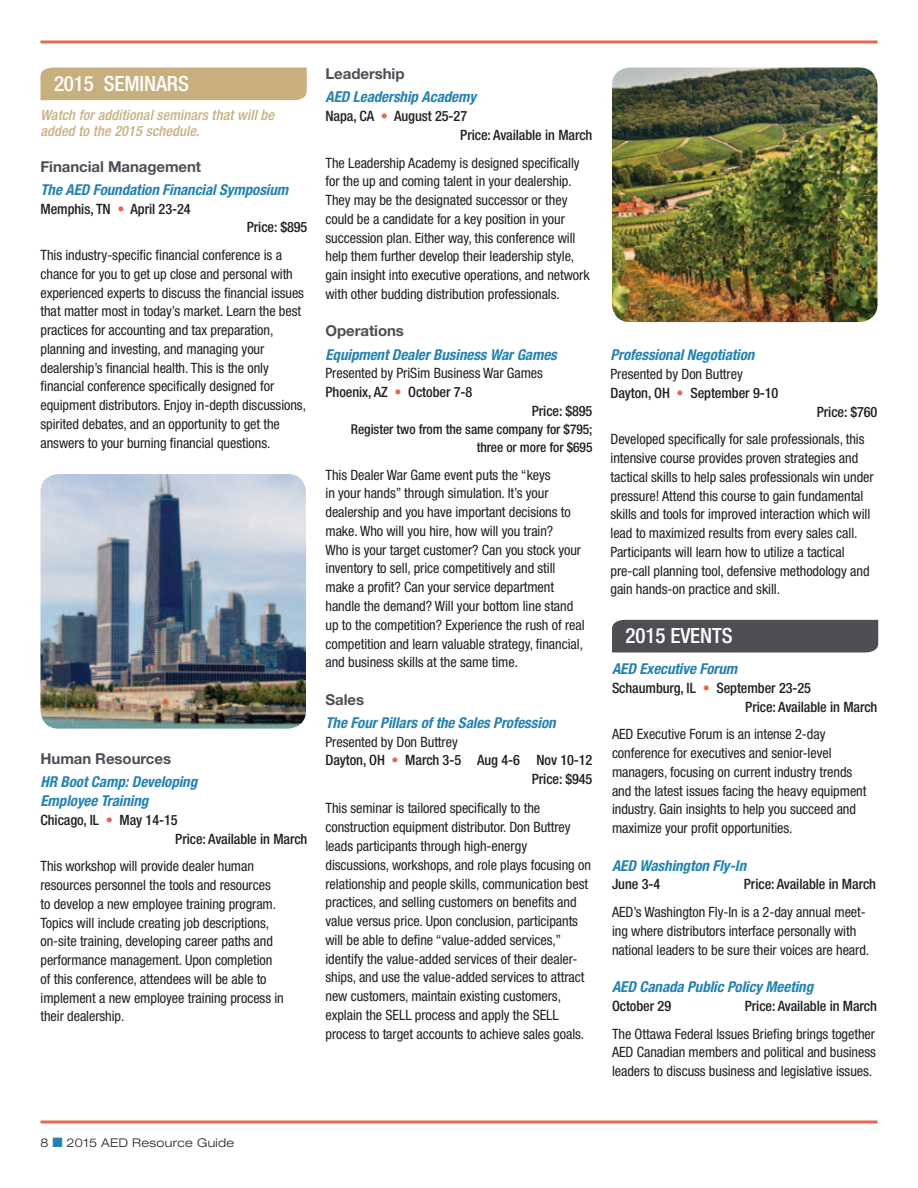
<style>
.page{position:relative;width:918px;height:1188px;background:#fff}
.page>*{position:absolute;margin:0;border:0;box-sizing:border-box;transform-origin:0 0}
.t1{font:500 condensed 21px "Helvetica Neue";letter-spacing:-.005em;color:#fff}
.t2{font:italic 700 condensed 15px/18.8px "Helvetica Neue";letter-spacing:-.005em;color:#2482b0}
.t3{font:700 15px "Helvetica Neue";letter-spacing:-.005em;color:#504d55}
.t4{font:condensed 14.25px/18.8px "Helvetica Neue";letter-spacing:-.005em;color:#231f20}
.t5{font:500 condensed 14.25px/18.8px "Helvetica Neue";letter-spacing:-.005em;color:#231f20}
.t6{font:italic 500 condensed 14.25px/16.5px "Helvetica Neue";letter-spacing:.01em;color:#c7af7e}
.t7{font:500 condensed 13.5px/18px "Helvetica Neue";letter-spacing:-.005em;color:#231f20;text-align:right}
.t8{font:300 expanded 12px "Helvetica Neue";letter-spacing:.03em;color:#231f20}
.s1{color:#e5684f}
.s2{font-weight:400}
.s3{color:#2482b0}
</style>
<div class="page">
<div style="left:40px;top:68px;width:267px;height:32px;background:#c7af7e"></div>
<svg style="left:40px;top:1120px;width:838px;height:4px;background:#eb8d7a"></svg>
<svg style="left:40px;top:40px;width:838px;height:4px;background:#eb8d7a"></svg>
<img style="left:40px;top:474px;width:266px;height:255px">
<img style="left:612px;top:68px;width:266px;height:254px">
<div style="left:612px;top:620px;width:266px;height:33px;background:#504d55"></div>
<h1 class="t1" style="left:54px;top:71px;width:72px">2015 Seminars</h1>
<p class="t6" style="left:40px;top:106px;width:235px">Watch for additional seminars that will be added to the 2015 schedule.</p>
<p class="t3" style="left:40px;top:157px;width:162px">Financial Management</p>
<p class="t2" style="left:40px;top:180px;width:249px">The AED Foundation Financial Symposium</p>
<p class="t5" style="left:40px;top:199px;width:152px">Memphis, TN <span class="s1">•</span> April 23-24</p>
<p class="t5" style="left:247px;top:218px;width:62px">Price: $895</p>
<p class="t4" style="left:40px;top:246px;width:267px">This industry-specific financial conference is a chance for you to get up close and personal with experienced experts to discuss the financial issues that matter most in today’s market. Learn the best practices for accounting and tax preparation, planning and investing, and managing your dealership’s financial health. This is the only financial conference specifically designed for equipment distributors. Enjoy in-depth discussions, spirited debates, and an opportunity to get the answers to your burning financial questions.</p>
<p class="t3" style="left:40px;top:750px;width:132px">Human Resources</p>
<p class="t2" style="left:40px;top:773px;width:158px">HR Boot Camp: Developing<br>Employee Training</p>
<p class="t5" style="left:175px;top:810px;width:134px;text-indent:-135px">Chicago, IL <span class="s1">•</span> May 14-15<br>Price: Available in March</p>
<p class="t4" style="left:40px;top:857px;width:245px">This workshop will provide dealer human resources personnel the tools and resources to develop a new employee training program.<br>Topics will include creating job descriptions, on-site training, developing career paths and performance management. Upon completion of this conference, attendees will be able to implement a new employee training process in their dealership.</p>
<p class="t3" style="left:326px;top:65px;width:81px">Leadership</p>
<p class="t2" style="left:326px;top:88px;width:152px">AED Leadership Academy</p>
<p class="t5" style="left:460px;top:107px;width:134px;text-indent:-135px">Napa, CA <span class="s1">•</span> August 25-27<br>Price: Available in March</p>
<p class="t4" style="left:326px;top:153px;width:266px">The Leadership Academy is designed specifically for the up and coming talent in your dealership.<br>They may be the designated successor or they could be a candidate for a key position in your succession plan. Either way, this conference will help them further develop their leadership style, gain insight into executive operations, and network with other budding distribution professionals.</p>
<p class="t3" style="left:326px;top:322px;width:80px">Operations</p>
<p class="t2" style="left:326px;top:345px;width:233px">Equipment Dealer Business War Games</p>
<p class="t4" style="left:326px;top:364px;width:219px">Presented by PriSim Business War Games</p>
<p class="t5" style="left:326px;top:383px;width:148px">Phoenix, AZ <span class="s1">•</span> October 7-8</p>
<p class="t5" style="left:532px;top:401px;width:62px">Price: $895</p>
<p class="t7" style="left:351px;top:420px;width:243px">Register two from the same company for $795; three or more for $695</p>
<p class="t4" style="left:326px;top:465px;width:261px">This Dealer War Game event puts the “keys<br>in your hands” through simulation. It’s your dealership and you have important decisions to make. Who will you hire, how will you train?<br>Who is your target customer? Can you stock your inventory to sell, price competitively and still make a profit? Can your service department handle the demand? Will your bottom line stand up to the competition? Experience the rush of real competition and learn valuable strategy, financial, and business skills at the same time.</p>
<p class="t3" style="left:326px;top:690px;width:40px">Sales</p>
<p class="t2" style="left:326px;top:713px;width:232px">The Four Pillars of the Sales Profession</p>
<p class="t4" style="left:326px;top:732px;width:134px">Presented by Don Buttrey</p>
<p class="t5" style="left:326px;top:751px;width:268px">Dayton, OH <span class="s1">•</span> March 3-5 Aug 4-6 Nov 10-12</p>
<p class="t5" style="left:532px;top:770px;width:62px">Price: $945</p>
<p class="t4" style="left:325px;top:799px;width:267px">This seminar is tailored specifically to the construction equipment distributor. Don Buttrey leads participants through high-energy discussions, workshops, and role plays focusing on relationship and people skills, communication best practices, and selling customers on benefits and value versus price. Upon conclusion, participants will be able to define “value-added services,” identify the value-added services of their dealer&shy;ships, and use the value-added services to attract new customers, maintain existing customers, explain the SELL process and apply the SELL process to target accounts to achieve sales goals.</p>
<p class="t2" style="left:610px;top:345px;width:145px">Professional Negotiation</p>
<p class="t5" style="left:610px;top:365px;width:169px"><span class="s2">Presented by Don Buttrey<br></span>Dayton, OH <span class="s1">•</span> September 9-10</p>
<p class="t5" style="left:817px;top:402px;width:62px">Price: $760</p>
<p class="t4" style="left:610px;top:430px;width:265px">Developed specifically for sale professionals, this intensive course provides proven strategies and tactical skills to help sales professionals win under pressure! Attend this course to gain fundamental skills and tools for improved interaction which will lead to maximized results from every sales call.<br>Participants will learn how to utilize a tactical pre-call planning tool, defensive methodology and gain hands-on practice and skill.</p>
<h1 class="t1" style="left:626px;top:623px;width:109px">2015 EVENTS</h1>
<p class="t2" style="left:612px;top:659px;width:127px">AED Executive Forum</p>
<p class="t5" style="left:745px;top:678px;width:134px;text-indent:-133px">Schaumburg, IL <span class="s1">•</span> September 23-25<br>Price: Available in March</p>
<p class="t4" style="left:612px;top:725px;width:256px">AED Executive Forum is an intense 2-day conference for executives and senior-level managers, focusing on current industry trends and the latest issues facing the heavy equipment industry. Gain insights to help you succeed and maximize your profit opportunities.</p>
<p class="t2" style="left:612px;top:856px;width:136px">AED Washington Fly-In</p>
<p class="t5" style="left:612px;top:875px;width:50px">June 3-4</p>
<p class="t5" style="left:744px;top:875px;width:134px">Price: Available in March</p>
<p class="t4" style="left:612px;top:903px;width:259px">AED’s Washington Fly-In is a 2-day annual meet&shy;ing where distributors interface personally with national leaders to be sure their voices are heard.</p>
<p class="t2" style="left:612px;top:977px;width:203px">AED Canada Public Policy Meeting</p>
<p class="t5" style="left:612px;top:996px;width:61px">October 29</p>
<p class="t5" style="left:745px;top:996px;width:134px">Price: Available in March</p>
<p class="t4" style="left:612px;top:1024px;width:265px;text-align:justify">The Ottawa Federal Issues Briefing brings together AED Canadian members and political and business leaders to discuss business and legislative issues.</p>
<p class="t8" style="left:40px;top:1135px;width:195px">8 <span class="s3">■</span> 2015 AED Resource Guide</p>
</div>
